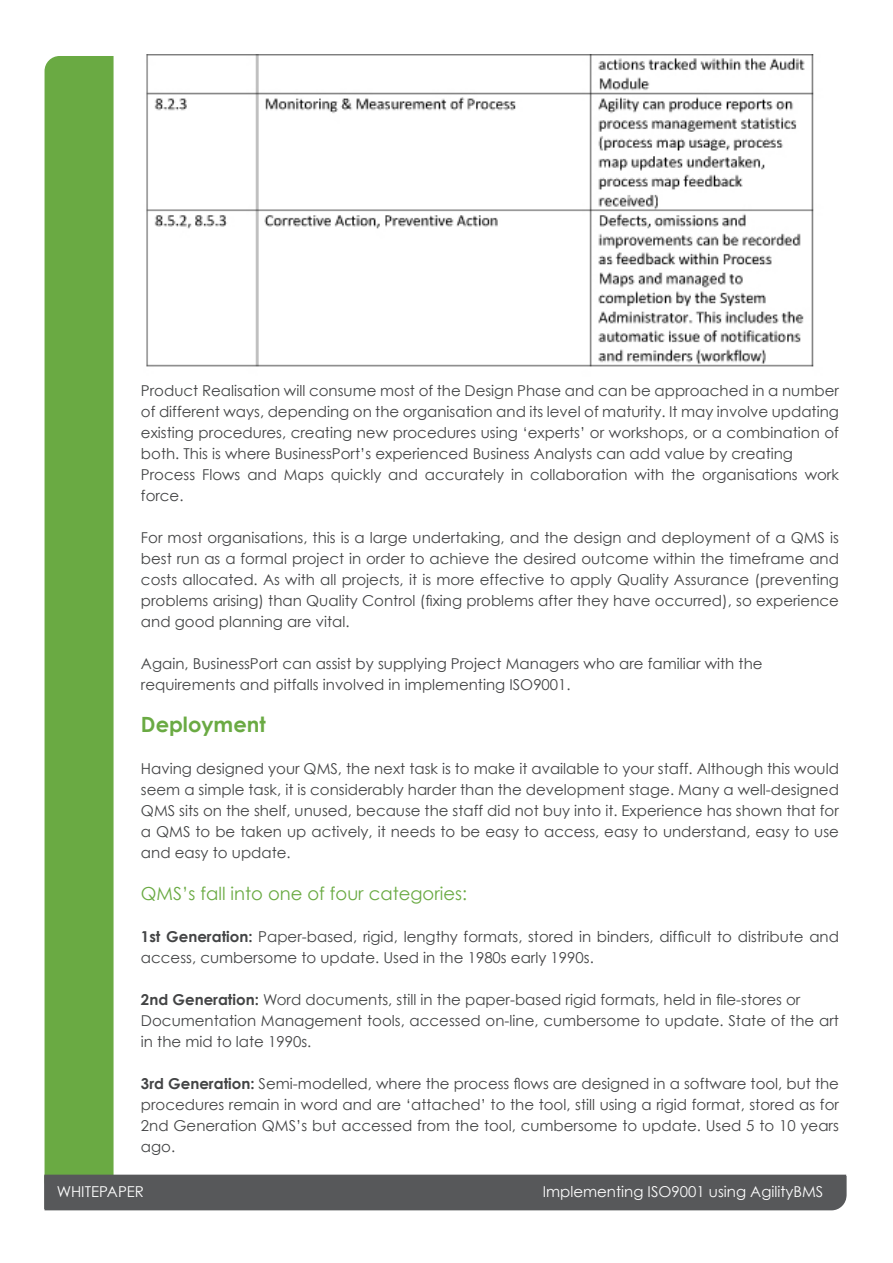
<style>
.page{position:relative;width:893px;height:1263px;background:#fff}
.page>*{position:absolute;margin:0;border:0;box-sizing:border-box;transform-origin:0 0}
.t1{font:700 21px "Century Gothic";color:#6aaa43}
.t2{font:19.5px "Century Gothic";color:#fff}
.t3{font:18px "Century Gothic";color:#6aaa43}
.t4{font:15px/21px "Century Gothic";color:#434445;text-align:justify}
.t5{font:15px "Century Gothic";color:#fdfdfd}
.t6{font:15px "Century Gothic";color:#fff}
.s1{font-weight:700}
</style>
<div class="page">
<div style="left:45px;top:56px;width:69px;height:1118px;background:#6aaa43"></div>
<img style="left:146px;top:54px;width:668px;height:313px">
<div style="left:44px;top:1174px;width:802px;height:36px;background:#57585a"></div>
<p class="t4" style="left:141px;top:380px;width:699px">Product Realisation will consume most of the Design Phase and can be approached in a number of different ways, depending on the organisation and its level of maturity. It may involve updating existing procedures, creating new procedures using ‘experts’ or workshops, or a combination of both. This is where BusinessPort’s experienced Business Analysts can add value by creating</p>
<p class="t4" style="left:141px;top:464px;width:699px">Process Flows and Maps quickly and accurately in collaboration with the organisations work force.</p>
<p class="t4" style="left:141px;top:527px;width:699px">For most organisations, this is a large undertaking, and the design and deployment of a QMS is best run as a formal project in order to achieve the desired outcome within the timeframe and costs allocated. As with all projects, it is more effective to apply Quality Assurance (preventing problems arising) than Quality Control (fixing problems after they have occurred), so experience and good planning are vital.</p>
<p class="t4" style="left:141px;top:653px;width:623px">Again, BusinessPort can assist by supplying Project Managers who are familiar with the</p>
<p class="t4" style="left:141px;top:674px;width:431px">requirements and pitfalls involved in implementing ISO9001.</p>
<p class="t1" style="left:141px;top:711px;width:126px">Deployment</p>
<p class="t4" style="left:141px;top:758px;width:699px">Having designed your QMS, the next task is to make it available to your staff. Although this would seem a simple task, it is considerably harder than the development stage. Many a well-designed QMS sits on the shelf, unused, because the staff did not buy into it. Experience has shown that for a QMS to be taken up actively, it needs to be easy to access, easy to understand, easy to use and easy to update.</p>
<p class="t3" style="left:141px;top:882px;width:328px">QMS’s fall into one of four categories:</p>
<p class="t4" style="left:141px;top:926px;width:699px"><span class="s1">1st Generation:</span> Paper-based, rigid, lengthy formats, stored in binders, difficult to distribute and access, cumbersome to update. Used in the 1980s early 1990s.</p>
<p class="t4" style="left:141px;top:989px;width:661px"><span class="s1">2nd Generation:</span> Word documents, still in the paper-based rigid formats, held in file-stores or</p>
<p class="t4" style="left:141px;top:1010px;width:699px">Documentation Management tools, accessed on-line, cumbersome to update. State of the art in the mid to late 1990s.</p>
<p class="t4" style="left:141px;top:1073px;width:699px"><span class="s1">3rd Generation:</span> Semi-modelled, where the process flows are designed in a software tool, but the procedures remain in word and are ‘attached’ to the tool, still using a rigid format, stored as for 2nd Generation QMS’s but accessed from the tool, cumbersome to update. Used 5 to 10 years ago.</p>
<p class="t5" style="left:57px;top:1182px;width:89px">WHITEPAPER</p>
<p class="t5" style="left:543px;top:1182px;width:282px">Implementing ISO9001 using AgilityBMS</p>
<h2 class="t2" style="left:64px;top:1181px;width:117px">WHITEPAPER</h2>
<p class="t6" style="left:518px;top:1184px;width:310px">Implementing ISO9001 using the AgilityBMS</p>
</div>
